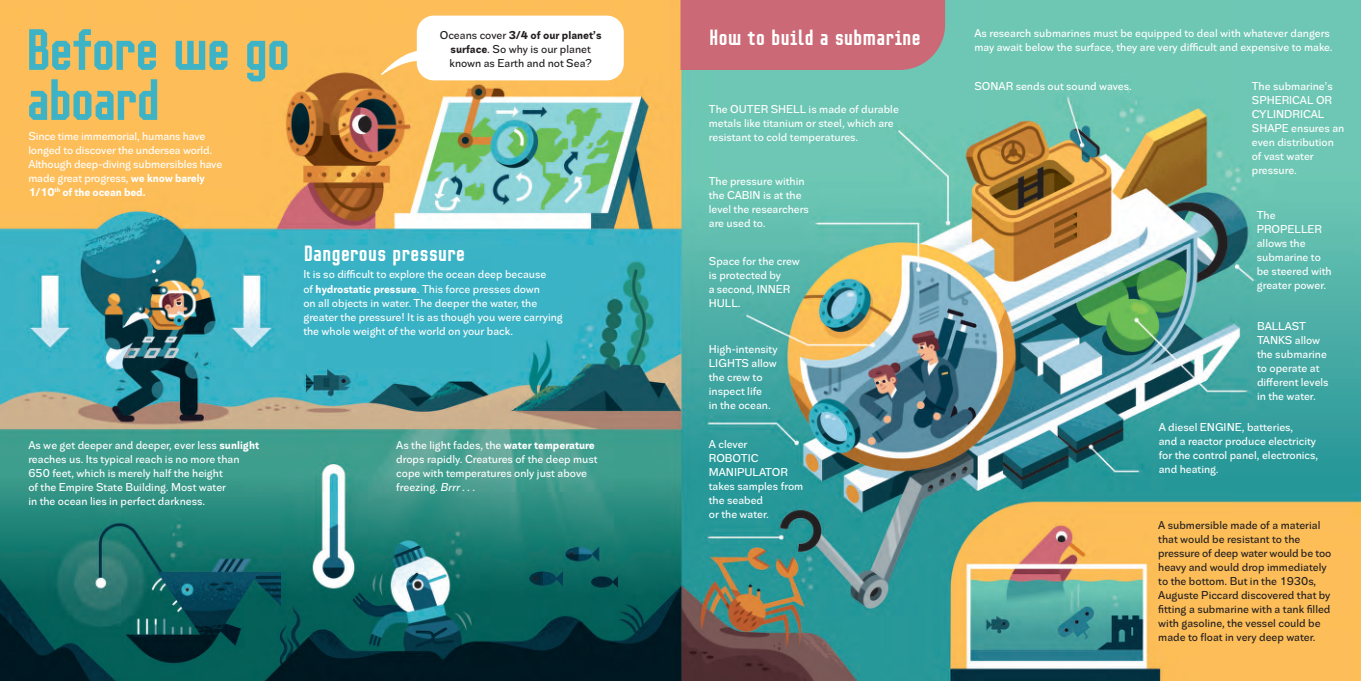
<style>
.page{position:relative;width:1361px;height:681px;background:#fff}
.page>*{position:absolute;margin:0;border:0;box-sizing:border-box;transform-origin:0 0}
.Nadpis{font:58px/50px "Mr Robot AL Lin ONE";letter-spacing:-.075em;color:#3eb3c5}
.Text_Nadpis{font:22px "Mr Robot AL Lin ONE";letter-spacing:-.04em;color:#fff}
.Text{font:12px/14px "Splendid Sans Text";color:#fff}
.Text-2{font:12px/14px "Splendid Sans Text";color:#231f20}
.text_bublina_cerny{font:12px/14px "Splendid Sans Text";color:#231f20;text-align:center}
.s1{font-weight:700}
.s2{font-style:italic}
</style>
<div class="page">
<img style="left:0;top:0;width:1361px;height:680px">
<div style="left:417px;top:16px;width:207px;height:64px;background:#fff;border-radius:17px"></div>
<svg style="left:381px;top:50px;width:41px;height:25px"></svg>
<div style="left:680px;top:0;width:265px;height:70px;background:#cc6976"></div>
<p class="Nadpis" style="left:25px;top:25px;width:268px">Before we go aboard</p>
<p class="text_bublina_cerny" style="left:440px;top:28px;width:163px">Oceans cover <span class="s1">3/4 of our planet’s surface</span>. So why is our planet known as Earth and not Sea?</p>
<p class="Text" style="left:28px;top:129px;width:195px">Since time immemorial, humans have longed to discover the undersea world.<br>Although deep‑diving submersibles have made great progress, <span class="s1">we know barely 1/10</span><sup>th</sup> <span class="s1">of the ocean bed.</span></p>
<p class="Text_Nadpis" style="left:303px;top:240px;width:164px">Dangerous pressure</p>
<p class="Text" style="left:303px;top:267px;width:261px">It is so difficult to explore the ocean deep because<br>of <span class="s1">hydrostatic pressure</span>. This force presses down<br>on all objects in water. The deeper the water, the greater the pressure! It is as though you were carrying the whole weight of the world on your back.</p>
<p class="Text" style="left:28px;top:438px;width:232px">As we get deeper and deeper, ever less <span class="s1">sunlight </span>reaches us. Its typical reach is no more than 650 feet, which is merely half the height<br>of the Empire State Building. Most water<br>in the ocean lies in perfect darkness.</p>
<p class="Text" style="left:396px;top:438px;width:203px">As the light fades, the <span class="s1">water temperature </span>drops rapidly. Creatures of the deep must cope with temperatures only just above freezing. <span class="s2">Brrr</span>. . .</p>
<p class="Text_Nadpis" style="left:709px;top:24px;width:214px">How to build a submarine</p>
<p class="Text" style="left:709px;top:102px;width:191px">The OUTER SHELL is made of durable metals like titanium or steel, which are resistant to cold temperatures.</p>
<p class="Text" style="left:709px;top:174px;width:102px">The pressure within the CABIN is at the level the researchers are used to.</p>
<p class="Text" style="left:709px;top:254px;width:93px">Space for the crew is protected by<br>a second, INNER<br>HULL.</p>
<p class="Text" style="left:709px;top:342px;width:70px">High‑intensity<br>LIGHTS allow the crew to inspect life<br>in the ocean.</p>
<p class="Text" style="left:709px;top:437px;width:96px">A clever<br>ROBOTIC<br>MANIPULATOR takes samples from the seabed<br>or the water.</p>
<p class="Text" style="left:974px;top:26px;width:360px">As research submarines must be equipped to deal with whatever dangers may await below the surface, they are very difficult and expensive to make.</p>
<p class="Text" style="left:1251px;top:79px;width:94px">The submarine’s<br>SPHERICAL OR<br>CYLINDRICAL<br>SHAPE ensures an even distribution of vast water pressure.</p>
<p class="Text" style="left:1256px;top:208px;width:76px">The<br>PROPELLER allows the submarine to be steered with greater power.</p>
<p class="Text" style="left:974px;top:80px;width:159px">SONAR sends out sound waves.</p>
<p class="Text" style="left:1257px;top:319px;width:73px">BALLAST<br>TANKS allow the submarine to operate at different levels in the water.</p>
<p class="Text" style="left:1158px;top:419px;width:161px">A diesel ENGINE, batteries,<br>and a reactor produce electricity for the control panel, electronics, and heating.</p>
<p class="Text-2" style="left:1158px;top:517px;width:175px">A submersible made of a material that would be resistant to the pressure of deep water would be too heavy and would drop immediately to the bottom. But in the 1930s, Auguste Piccard discovered that by fitting a submarine with a tank filled with gasoline, the vessel could be made to float in very deep water.</p>
</div>
